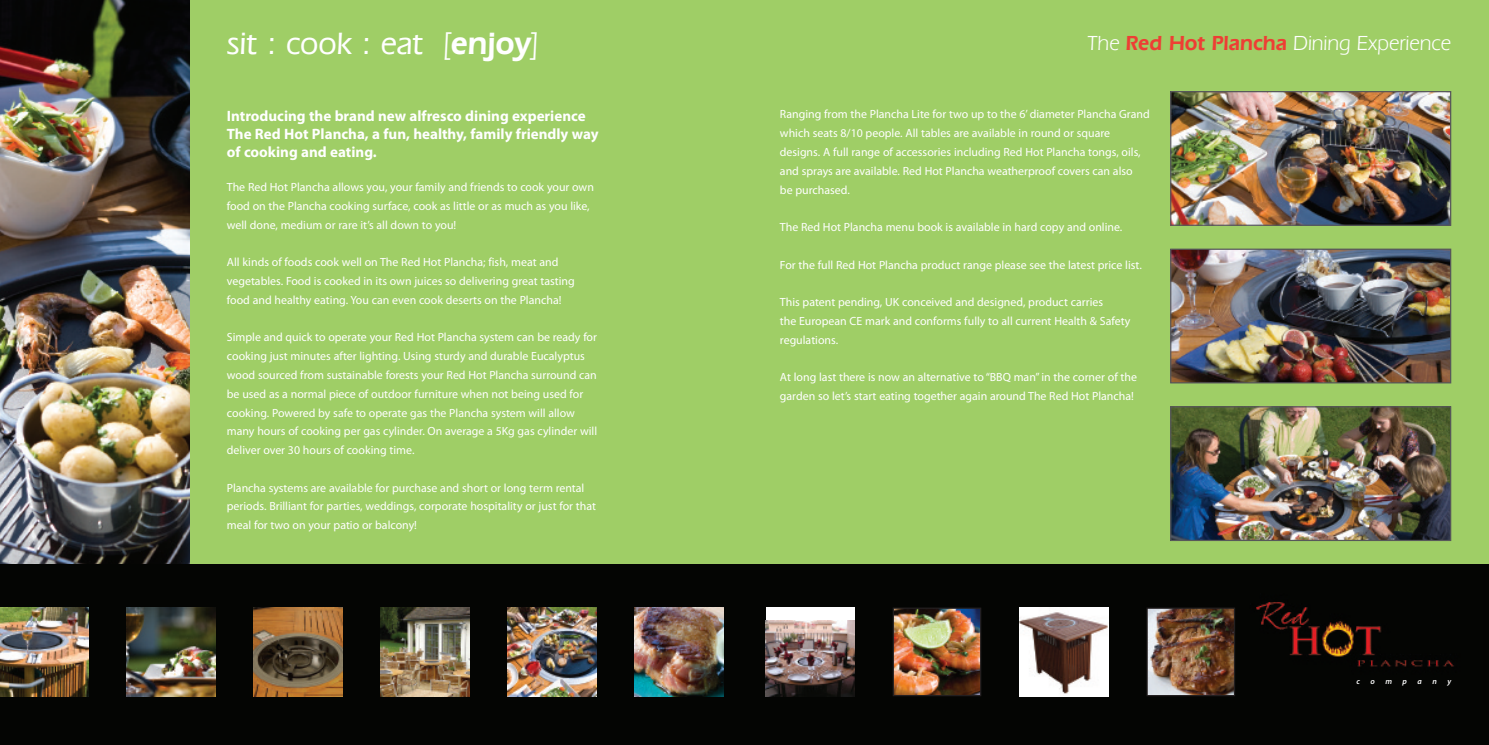
<style>
.page{position:relative;width:1489px;height:745px;background:#fff}
.page>*{position:absolute;margin:0;border:0;box-sizing:border-box;transform-origin:0 0}
.t1{font:700 32.12px "Eras";color:#fff}
.t2{font:21.12px "Eras";color:#fff}
.t3{font:700 15px/18px "Myriad Pro";color:#fff}
.t4{font:11.88px/18.8px "Myriad Pro";color:#fff}
.t5{font:italic 600 8.12px "Myriad Pro";color:#fff}
.s1{font-weight:400}
.s2{font-weight:900}
.s3{font-weight:900;color:#ee3e34}
</style>
<div class="page">
<div style="left:0;top:0;width:1488px;height:573px;background:#9fce66"></div>
<img style="left:0;top:0;width:189px;height:563px">
<img style="left:1171px;top:93px;width:277px;height:131px">
<div style="left:1169px;top:91px;width:281px;height:135px;border:1px solid #57585a"></div>
<img style="left:1171px;top:250px;width:277px;height:131px">
<div style="left:1169px;top:248px;width:281px;height:135px;border:1px solid #57585a"></div>
<img style="left:1171px;top:408px;width:277px;height:130px">
<div style="left:1169px;top:406px;width:281px;height:134px;border:1px solid #57585a"></div>
<div style="left:0;top:563px;width:1488px;height:181px;background:#040503"></div>
<img style="left:0;top:607px;width:89px;height:88px">
<img style="left:127px;top:607px;width:88px;height:88px">
<img style="left:254px;top:607px;width:88px;height:88px">
<img style="left:381px;top:607px;width:88px;height:88px">
<img style="left:507px;top:607px;width:89px;height:88px">
<img style="left:634px;top:607px;width:89px;height:88px">
<div style="left:765px;top:607px;width:89px;height:88px;background:#fff"></div>
<img style="left:765px;top:619px;width:89px;height:76px">
<img style="left:894px;top:609px;width:85px;height:84px">
<div style="left:892px;top:607px;width:89px;height:88px;border:1px solid #231f20"></div>
<img style="left:1019px;top:607px;width:89px;height:88px">
<img style="left:1148px;top:609px;width:84px;height:84px">
<div style="left:1146px;top:607px;width:88px;height:88px;border:1px solid #231f20"></div>
<h1 class="t1" style="left:227px;top:24px;width:314px">sit : cook : eat <span class="s1">[</span><span class="s2">enjoy</span><span class="s1">]</span></h1>
<p class="t3" style="left:227px;top:108px;width:373px">Introducing the brand new alfresco dining experience<br>The Red Hot Plancha, a fun, healthy, family friendly way of cooking and eating.</p>
<p class="t4" style="left:227px;top:179px;width:368px">The Red Hot Plancha allows you, your family and friends to cook your own food on the Plancha cooking surface, cook as little or as much as you like, well done, medium or rare it’s all down to you!</p>
<p class="t4" style="left:227px;top:254px;width:349px">All kinds of foods cook well on The Red Hot Plancha; fish, meat and vegetables. Food is cooked in its own juices so delivering great tasting food and healthy eating. You can even cook deserts on the Plancha!</p>
<p class="t4" style="left:227px;top:329px;width:372px">Simple and quick to operate your Red Hot Plancha system can be ready for cooking just minutes after lighting. Using sturdy and durable Eucalyptus wood sourced from sustainable forests your Red Hot Plancha surround can be used as a normal piece of outdoor furniture when not being used for cooking. Powered by safe to operate gas the Plancha system will allow many hours of cooking per gas cylinder. On average a 5Kg gas cylinder will deliver over 30 hours of cooking time.</p>
<p class="t4" style="left:227px;top:479px;width:370px">Plancha systems are available for purchase and short or long term rental periods. Brilliant for parties, weddings, corporate hospitality or just for that meal for two on your patio or balcony!</p>
<h2 class="t2" style="left:1087px;top:31px;width:365px">The <span class="s3">Red Hot Plancha</span> Dining Experience</h2>
<p class="t4" style="left:780px;top:106px;width:371px">Ranging from the Plancha Lite for two up to the 6’ diameter Plancha Grand which seats 8/10 people. All tables are available in round or square designs. A full range of accessories including Red Hot Plancha tongs, oils, and sprays are available. Red Hot Plancha weatherproof covers can also<br>be purchased.</p>
<p class="t4" style="left:780px;top:218px;width:344px">The Red Hot Plancha menu book is available in hard copy and online.</p>
<p class="t4" style="left:780px;top:256px;width:363px">For the full Red Hot Plancha product range please see the latest price list.</p>
<p class="t4" style="left:780px;top:293px;width:352px">This patent pending, UK conceived and designed, product carries<br>the European CE mark and conforms fully to all current Health &amp; Safety regulations.</p>
<p class="t4" style="left:780px;top:368px;width:358px">At long last there is now an alternative to “BBQ man” in the corner of the garden so let’s start eating together again around The Red Hot Plancha!</p>
<p class="t5" style="left:1356px;top:677px;width:5px">c</p>
<p class="t5" style="left:1370px;top:677px;width:6px">o</p>
<p class="t5" style="left:1385px;top:677px;width:8px">m</p>
<p class="t5" style="left:1402px;top:677px;width:6px">p</p>
<p class="t5" style="left:1417px;top:677px;width:6px">a</p>
<p class="t5" style="left:1432px;top:677px;width:6px">n</p>
<p class="t5" style="left:1447px;top:677px;width:5px">y</p>
</div>
